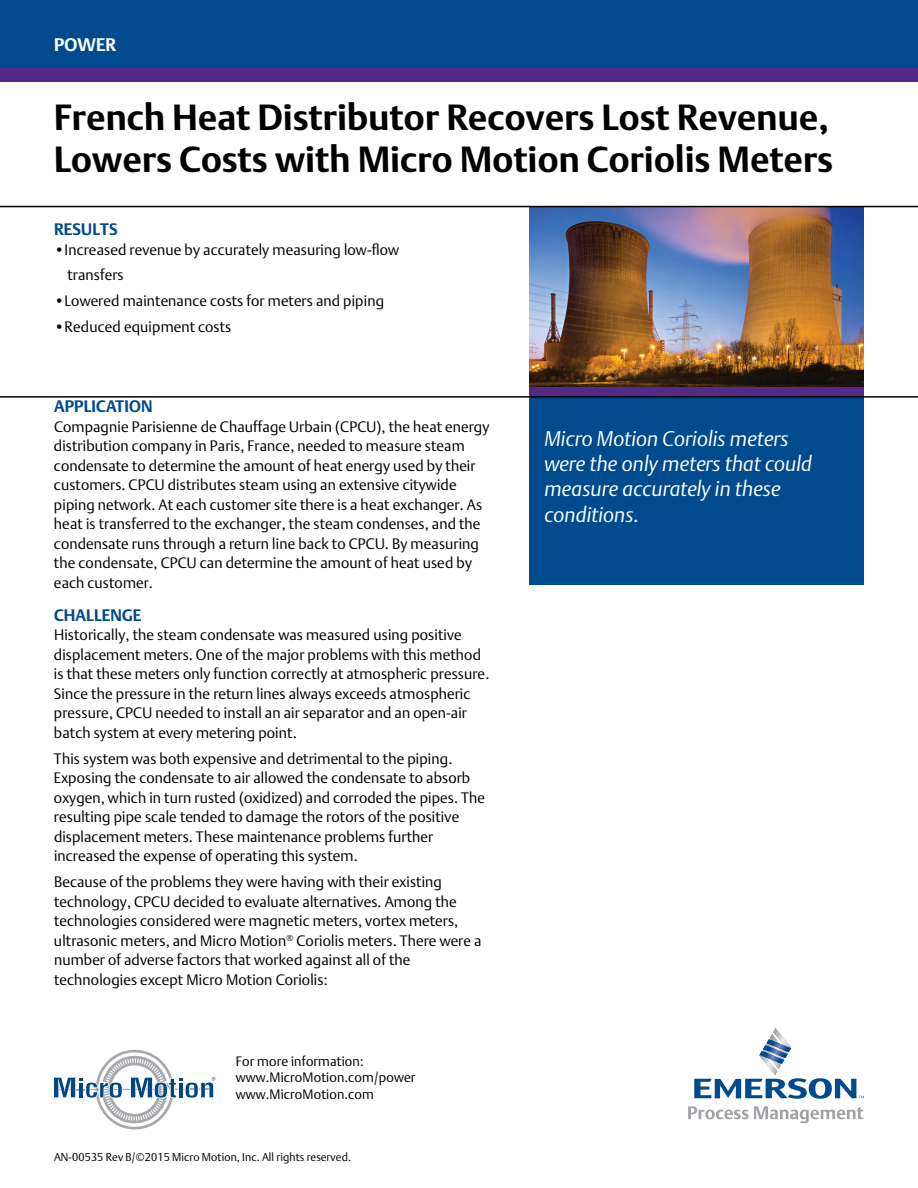
<style>
.page{position:relative;width:918px;height:1188px;background:#fff}
.page>*{position:absolute;margin:0;border:0;box-sizing:border-box;transform-origin:0 0}
.t1{font:700 36px/42px "DTL Argo T";color:#000}
.t2{font:italic 21px/25.2px "DTL Argo T Light";color:#fff}
.t3{font:700 18px "DTL Argo T";color:#fff}
.t4{font:700 16.5px "DTL Argo T";color:#004b8d}
.t5{font:15px/19.5px "DTL Argo T Light";color:#000}
.t6{font:13.5px/16.5px "DTL Argo T Light";color:#000}
.t7{font:11.25px "DTL Argo T Light";color:#000}
</style>
<div class="page">
<div style="left:0;top:68px;width:918px;height:14px;background:#552988"></div>
<div style="left:0;top:0;width:918px;height:68px;background:#004b8d"></div>
<div style="left:529px;top:387px;width:335px;height:197px;background:#004b8d"></div>
<div style="left:529px;top:386px;width:335px;height:11px;background:#552988"></div>
<img style="left:529px;top:207px;width:335px;height:180px">
<svg style="left:694px;top:1028px;width:170px;height:71px"></svg>
<svg style="left:688px;top:1106px;width:175px;height:17px"></svg>
<svg style="left:54px;top:1050px;width:161px;height:80px"></svg>
<hr style="left:0;top:206px;width:918px;height:1px;background:#000">
<hr style="left:0;top:396px;width:918px;height:2px;background:#000">
<p class="t3" style="left:54px;top:34px;width:64px">POWER</p>
<h1 class="t1" style="left:54px;top:96px;width:782px">French Heat Distributor Recovers Lost Revenue,<br>Lowers Costs with Micro Motion Coriolis Meters</h1>
<p class="t4" style="left:54px;top:219px;width:66px">RESULTS</p>
<p class="t5" style="left:68px;top:236px;width:333px;line-height:26px;text-indent:-14px">•Increased revenue by accurately measuring low-flow transfers</p>
<p class="t5" style="left:54px;top:291px;width:332px">•Lowered maintenance costs for meters and piping</p>
<p class="t5" style="left:54px;top:317px;width:179px">•Reduced equipment costs</p>
<p class="t4" style="left:54px;top:396px;width:101px">APPLICATION</p>
<p class="t5" style="left:54px;top:416px;width:437px">Compagnie Parisienne de Chauffage Urbain (CPCU), the heat energy distribution company in Paris, France, needed to measure steam condensate to determine the amount of heat energy used by their customers. CPCU distributes steam using an extensive citywide piping network. At each customer site there is a heat exchanger. As heat is transferred to the exchanger, the steam condenses, and the condensate runs through a return line back to CPCU. By measuring the condensate, CPCU can determine the amount of heat used by each customer.</p>
<p class="t4" style="left:54px;top:605px;width:90px">CHALLENGE</p>
<p class="t5" style="left:54px;top:625px;width:437px">Historically, the steam condensate was measured using positive displacement meters. One of the major problems with this method is that these meters only function correctly at atmospheric pressure.<br>Since the pressure in the return lines always exceeds atmospheric pressure, CPCU needed to install an air separator and an open-air batch system at every metering point.</p>
<p class="t5" style="left:54px;top:748px;width:433px">This system was both expensive and detrimental to the piping.<br>Exposing the condensate to air allowed the condensate to absorb oxygen, which in turn rusted (oxidized) and corroded the pipes. The resulting pipe scale tended to damage the rotors of the positive displacement meters. These maintenance problems further increased the expense of operating this system.</p>
<p class="t5" style="left:54px;top:872px;width:430px">Because of the problems they were having with their existing technology, CPCU decided to evaluate alternatives. Among the technologies considered were magnetic meters, vortex meters, ultrasonic meters, and Micro Motion<sup>®</sup> Coriolis meters. There were a number of adverse factors that worked against all of the technologies except Micro Motion Coriolis:</p>
<p class="t6" style="left:236px;top:1052px;width:181px">For more information: www.MicroMotion.com/power www.MicroMotion.com</p>
<p class="t7" style="left:54px;top:1150px;width:299px">AN-00535 Rev B/©2015 Micro Motion, Inc. All rights reserved.</p>
<h2 class="t2" style="left:544px;top:426px;width:269px">Micro Motion Coriolis meters were the only meters that could measure accurately in these conditions.</h2>
</div>
